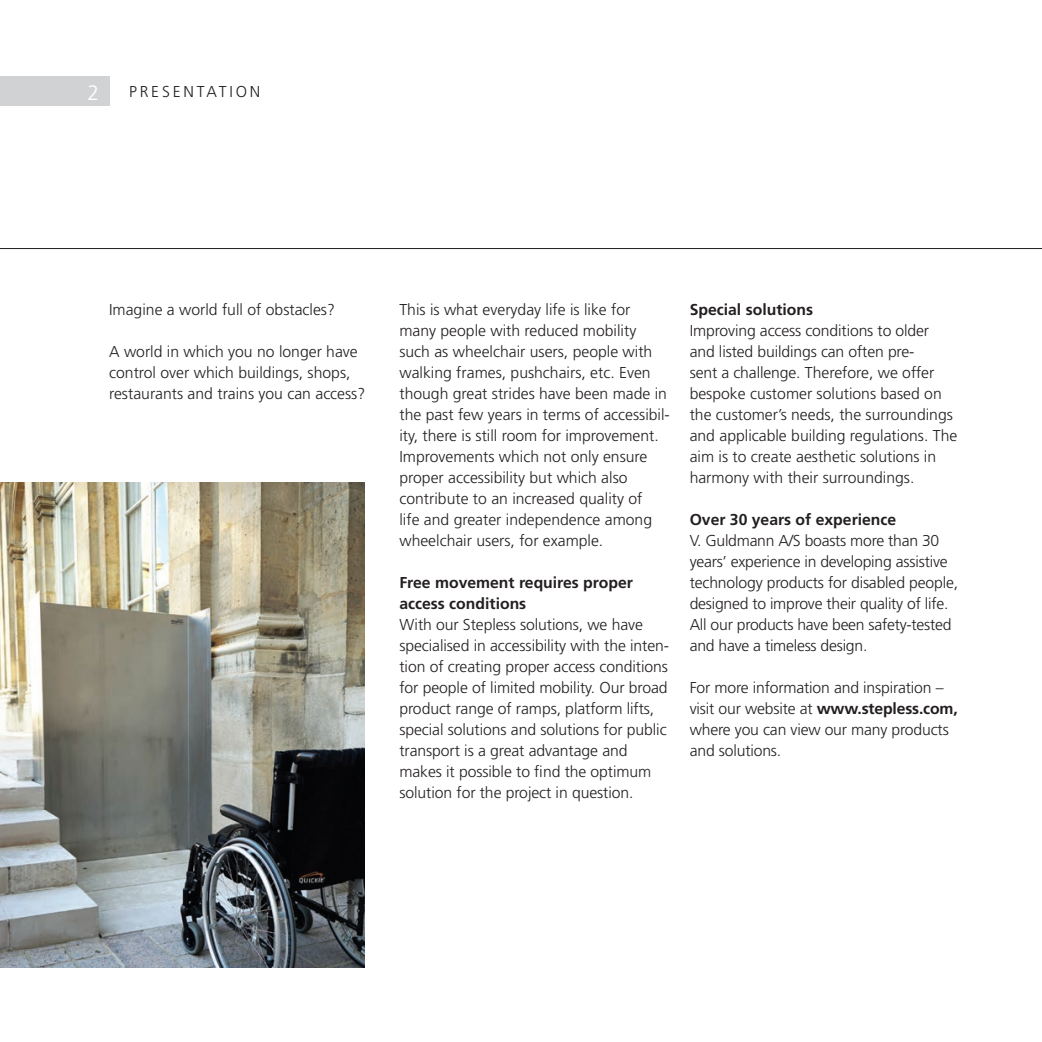
<style>
.page{position:relative;width:1042px;height:1042px;background:#fff}
.page>*{position:absolute;margin:0;border:0;box-sizing:border-box;transform-origin:0 0}
.t1{font:300 21px "Frutiger";color:#fff}
.t2{font:300 15.75px/21px "Frutiger";letter-spacing:-.005em;color:#231f20}
.t3{font:700 15.75px/21px "Frutiger";color:#231f20}
.t4{font:300 15.75px "Frutiger";letter-spacing:.18em;color:#231f20}
.s1{font-weight:700}
</style>
<div class="page">
<img style="left:0;top:482px;width:365px;height:485px">
<div style="left:0;top:76px;width:109px;height:30px;background:#d1d2d4"></div>
<hr style="left:0;top:248px;width:1042px;height:1px;background:#231f20">
<h1 class="t1" style="left:88px;top:80px;width:13px">2</h1>
<p class="t4" style="left:129px;top:83px;width:133px">PRESENTATION</p>
<p class="t2" style="left:109px;top:299px;width:227px">Imagine a world full of obstacles?</p>
<p class="t2" style="left:109px;top:341px;width:258px">A world in which you no longer have control over which buildings, shops, restaurants and trains you can access?</p>
<p class="t2" style="left:399px;top:299px;width:272px">This is what everyday life is like for many people with reduced mobility such as wheelchair users, people with walking frames, pushchairs, etc. Even though great strides have been made in the past few years in terms of accessibil&shy;ity, there is still room for improvement.<br>Improvements which not only ensure proper accessibility but which also contribute to an increased quality of<br>life and greater independence among wheelchair users, for example.</p>
<p class="t3" style="left:399px;top:572px;width:235px">Free movement requires proper access conditions</p>
<p class="t2" style="left:399px;top:614px;width:271px">With our Stepless solutions, we have specialised in accessibility with the inten&shy;tion of creating proper access conditions for people of limited mobility. Our broad product range of ramps, platform lifts, special solutions and solutions for public transport is a great advantage and makes it possible to find the optimum solution for the project in question.</p>
<p class="t3" style="left:690px;top:299px;width:125px">Special solutions</p>
<p class="t2" style="left:690px;top:320px;width:269px">Improving access conditions to older and listed buildings can often pre-<br>sent a challenge. Therefore, we offer bespoke customer solutions based on the customer’s needs, the surroundings and applicable building regulations. The aim is to create aesthetic solutions in harmony with their surroundings.</p>
<p class="t3" style="left:690px;top:509px;width:208px">Over 30 years of experience</p>
<p class="t2" style="left:690px;top:530px;width:270px">V. Guldmann A/S boasts more than 30 years’ experience in developing assistive technology products for disabled people, designed to improve their quality of life.<br>All our products have been safety-tested and have a timeless design.</p>
<p class="t2" style="left:690px;top:677px;width:270px">For more information and inspiration – visit our website at <span class="s1">www.stepless.com, </span>where you can view our many products and solutions.</p>
</div>
